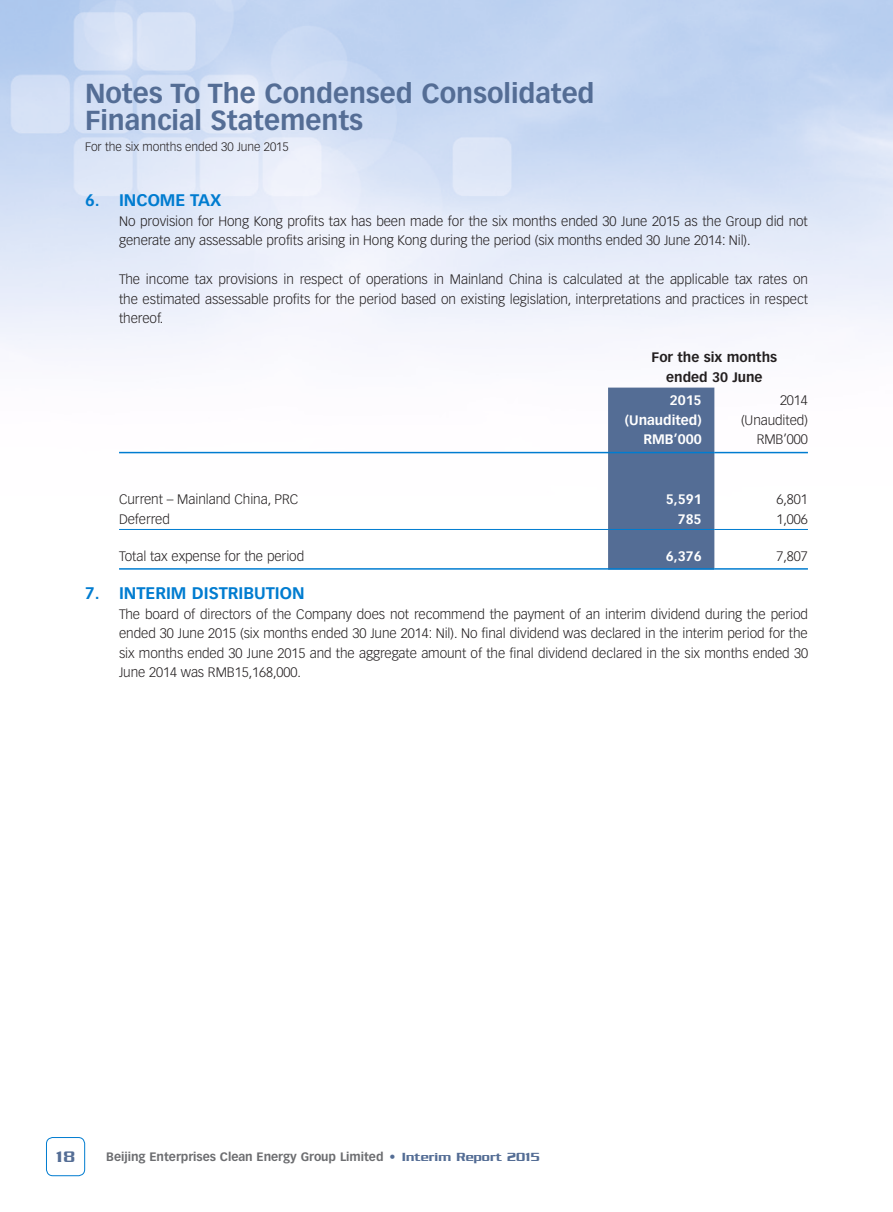
<style>
.page{position:relative;width:893px;height:1212px;background:#fff}
.page>*{position:absolute;margin:0;border:0;box-sizing:border-box;transform-origin:0 0}
.t1{font:700 27px/27px "Vectora LT Std";letter-spacing:-.005em;color:#546d95}
.Heading_1{font:700 16.5px "Vectora LT Std";color:#007cd0}
.t2{font:500 16.5px "Serpentine Std";color:#546d95}
.Body_Text{font:300 13.5px/19.5px "Vectora LT Std";letter-spacing:-.005em;color:#231f20;text-align:justify}
.Body_Text-2{font:700 13.5px "Vectora LT Std";color:#fff}
.Body_Text-3{font:700 13.5px "Vectora LT Std";color:#231f20}
.t3{font:700 12px "Vectora LT Std";letter-spacing:-.005em;color:#6c6d70}
.t4{font:300 12px "Vectora LT Std";letter-spacing:-.005em;color:#231f20}
.s1{font-weight:300;color:#546d95}
.s2{font-family:"Serpentine Std";font-weight:500;font-size:12.75px;color:#546d95}
</style>
<div class="page">
<img style="left:0;top:0;width:893px;height:1177px">
<div style="left:46px;top:1137px;width:39px;height:39px;border:1px solid #007cd0;border-radius:6px"></div>
<div style="left:608px;top:388px;width:106px;height:180px;background:#546d95"></div>
<hr style="left:119px;top:452px;width:489px;height:1px;background:#007cd0">
<hr style="left:608px;top:452px;width:106px;height:1px;background:#007cd0">
<hr style="left:714px;top:452px;width:94px;height:1px;background:#007cd0">
<hr style="left:119px;top:529px;width:489px;height:1px;background:#007cd0">
<hr style="left:608px;top:529px;width:106px;height:1px;background:#007cd0">
<hr style="left:714px;top:529px;width:94px;height:1px;background:#007cd0">
<hr style="left:119px;top:568px;width:489px;height:2px;background:#007cd0">
<hr style="left:608px;top:568px;width:106px;height:2px;background:#007cd0">
<hr style="left:714px;top:568px;width:94px;height:2px;background:#007cd0">
<h1 class="t1" style="left:85px;top:80px;width:511px">Notes To The Condensed Consolidated<br>Financial Statements</h1>
<p class="t4" style="left:85px;top:140px;width:205px">For the six months ended 30 June 2015</p>
<p class="Heading_1" style="left:85px;top:190px;width:138px">6. INCOME TAX</p>
<p class="Body_Text" style="left:119px;top:211px;width:690px">No provision for Hong Kong profits tax has been made for the six months ended 30 June 2015 as the Group did not generate any assessable profits arising in Hong Kong during the period (six months ended 30 June 2014: Nil).</p>
<p class="Body_Text" style="left:119px;top:270px;width:690px">The income tax provisions in respect of operations in Mainland China is calculated at the applicable tax rates on the estimated assessable profits for the period based on existing legislation, interpretations and practices in respect thereof.</p>
<p class="Body_Text-3" style="left:652px;top:349px;width:127px">For the six months</p>
<p class="Body_Text-3" style="left:666px;top:369px;width:98px">ended 30 June</p>
<p class="Body_Text-2" style="left:670px;top:392px;width:33px">2015</p>
<p class="Body_Text" style="left:780px;top:391px;width:29px">2014</p>
<p class="Body_Text-2" style="left:625px;top:412px;width:78px">(Unaudited)</p>
<p class="Body_Text" style="left:741px;top:410px;width:68px">(Unaudited)</p>
<p class="Body_Text-2" style="left:643px;top:431px;width:60px">RMB’000</p>
<p class="Body_Text" style="left:757px;top:430px;width:53px">RMB’000</p>
<p class="Body_Text" style="left:119px;top:490px;width:181px">Current – Mainland China, PRC</p>
<p class="Body_Text-2" style="left:666px;top:491px;width:37px">5,591</p>
<p class="Body_Text" style="left:777px;top:490px;width:33px">6,801</p>
<p class="Body_Text" style="left:119px;top:509px;width:52px">Deferred</p>
<p class="Body_Text-2" style="left:678px;top:511px;width:25px">785</p>
<p class="Body_Text" style="left:777px;top:509px;width:33px">1,006</p>
<p class="Body_Text" style="left:119px;top:547px;width:187px">Total tax expense for the period</p>
<p class="Body_Text-2" style="left:666px;top:548px;width:37px">6,376</p>
<p class="Body_Text" style="left:777px;top:547px;width:33px">7,807</p>
<p class="Heading_1" style="left:85px;top:583px;width:221px">7. INTERIM DISTRIBUTION</p>
<p class="Body_Text" style="left:119px;top:604px;width:690px">The board of directors of the Company does not recommend the payment of an interim dividend during the period ended 30 June 2015 (six months ended 30 June 2014: Nil). No final dividend was declared in the interim period for the six months ended 30 June 2015 and the aggregate amount of the final dividend declared in the six months ended 30<br>June 2014 was RMB15,168,000.</p>
<p class="t2" style="left:56px;top:1147px;width:20px">18</p>
<p class="t3" style="left:106px;top:1149px;width:435px">Beijing Enterprises Clean Energy Group Limited <span class="s1">•</span> <span class="s2">Interim Report 2015</span></p>
</div>
